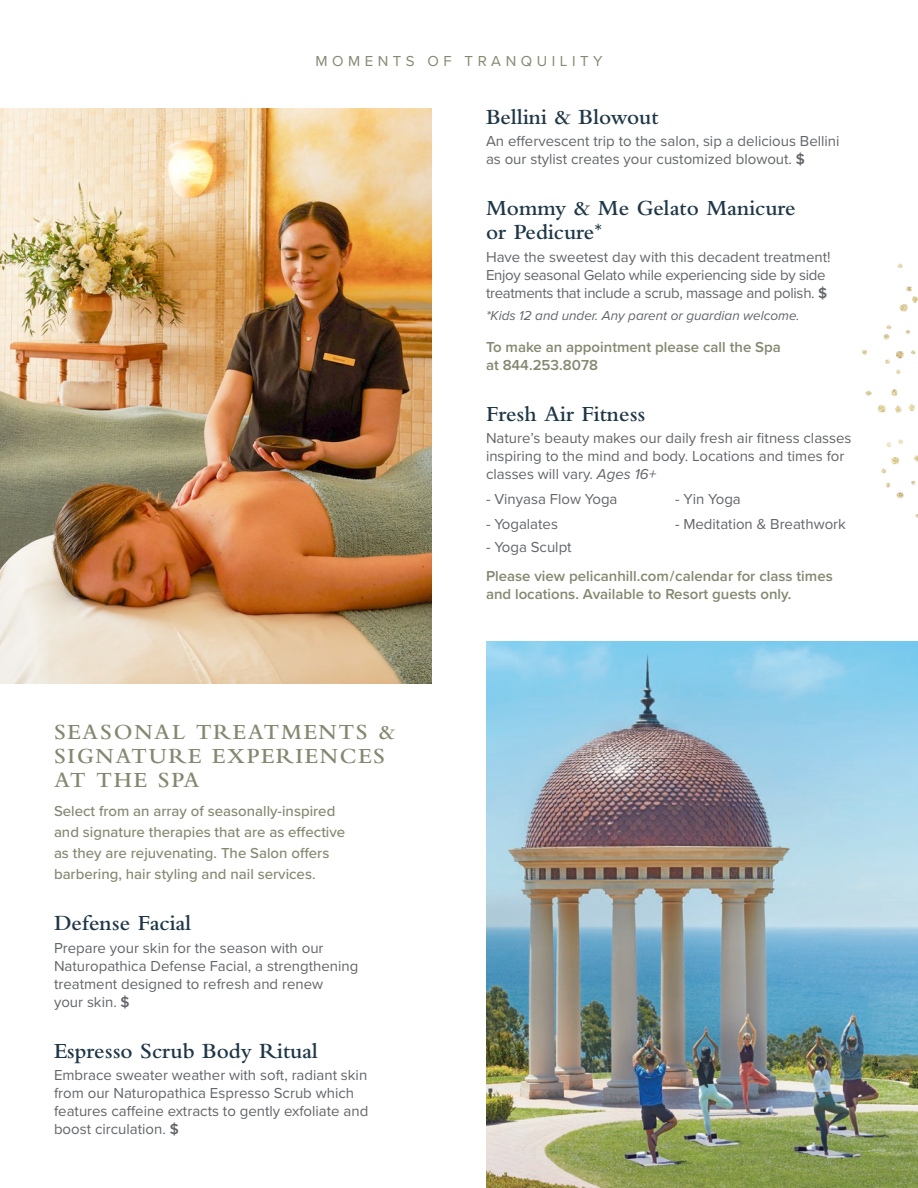
<style>
.page{position:relative;width:918px;height:1188px;background:#fff}
.page>*{position:absolute;margin:0;border:0;box-sizing:border-box;transform-origin:0 0}
.Name_of_Event{font:600 22.5px/24px "Bembo MT Pro";color:#1f3747}
.Name_of_Event-2{font:600 22.5px/24px "Bembo MT Pro";letter-spacing:.08em;color:#838970}
.body_copy{font:15px/18px "Proxima Nova";color:#62656a}
.body_copy-2{font:500 15px/21px "Proxima Nova";color:#838970}
.body_copy-3{font:600 15px/18px "Proxima Nova";color:#838970}
.body_copy-4{font:15px/18px "Proxima Nova";letter-spacing:-.02em;color:#62656a}
.Section_Headings{font:15px "Proxima Nova";letter-spacing:.3em;color:#838970}
.body_copy-5{font:italic 13.5px "Proxima Nova";color:#62656a}
.s1{font-weight:600}
.s2{font-family:"Proxima Nova";font-weight:400}
.s3{font-style:italic}
</style>
<div class="page">
<img style="left:0;top:108px;width:432px;height:575px">
<img style="left:486px;top:642px;width:432px;height:546px">
<img style="left:862px;top:263px;width:56px;height:236px">
<p class="Section_Headings" style="left:315px;top:50px;width:289px">MOMENTS OF TRANQUILITY</p>
<p class="Name_of_Event" style="left:486px;top:104px;width:174px">Bellini &amp; Blowout</p>
<p class="body_copy" style="left:486px;top:132px;width:355px">An effervescent trip to the salon, sip a delicious Bellini as our stylist creates your customized blowout. <span class="s1">$</span></p>
<p class="Name_of_Event" style="left:486px;top:196px;width:311px">Mommy &amp; Me Gelato Manicure or Pedicure<span class="s2">*</span></p>
<p class="body_copy-4" style="left:486px;top:247px;width:346px">Have the sweetest day with this decadent treatment!<br>Enjoy seasonal Gelato while experiencing side by side treatments that include a scrub, massage and polish. <span class="s1">$</span></p>
<p class="body_copy-5" style="left:486px;top:306px;width:315px">*Kids 12 and under. Any parent or guardian welcome.</p>
<p class="body_copy-3" style="left:486px;top:337px;width:296px">To make an appointment please call the Spa at 844.253.8078</p>
<p class="Name_of_Event" style="left:486px;top:402px;width:161px">Fresh Air Fitness</p>
<p class="body_copy" style="left:486px;top:429px;width:367px">Nature’s beauty makes our daily fresh air fitness classes inspiring to the mind and body. Locations and times for classes will vary. <span class="s3">Ages 16+</span></p>
<p class="body_copy" style="left:486px;top:490px;width:133px">- Vinyasa Flow Yoga</p>
<p class="body_copy" style="left:486px;top:514px;width:74px">- Yogalates</p>
<p class="body_copy" style="left:486px;top:537px;width:87px">- Yoga Sculpt</p>
<p class="body_copy" style="left:675px;top:490px;width:67px">- Yin Yoga</p>
<p class="body_copy" style="left:675px;top:514px;width:172px">- Meditation &amp; Breathwork</p>
<p class="Name_of_Event-2" style="left:54px;top:720px;width:343px">SEASONAL TREATMENTS &amp;<br>SIGNATURE EXPERIENCES<br>AT THE SPA</p>
<p class="body_copy-2" style="left:54px;top:800px;width:293px">Select from an array of seasonally-inspired and signature therapies that are as effective as they are rejuvenating. The Salon offers barbering, hair styling and nail services.</p>
<p class="Name_of_Event" style="left:54px;top:911px;width:139px">Defense Facial</p>
<p class="body_copy" style="left:54px;top:938px;width:306px">Prepare your skin for the season with our Naturopathica Defense Facial, a strengthening treatment designed to refresh and renew<br>your skin. <span class="s1">$</span></p>
<p class="Name_of_Event" style="left:54px;top:1038px;width:265px">Espresso Scrub Body Ritual</p>
<p class="body_copy" style="left:54px;top:1065px;width:316px">Embrace sweater weather with soft, radiant skin from our Naturopathica Espresso Scrub which features caffeine extracts to gently exfoliate and boost circulation. <span class="s1">$</span></p>
<p class="body_copy-3" style="left:486px;top:566px;width:348px">Please view pelicanhill.com / calendar for class times and locations. Available to Resort guests only.</p>
</div>
